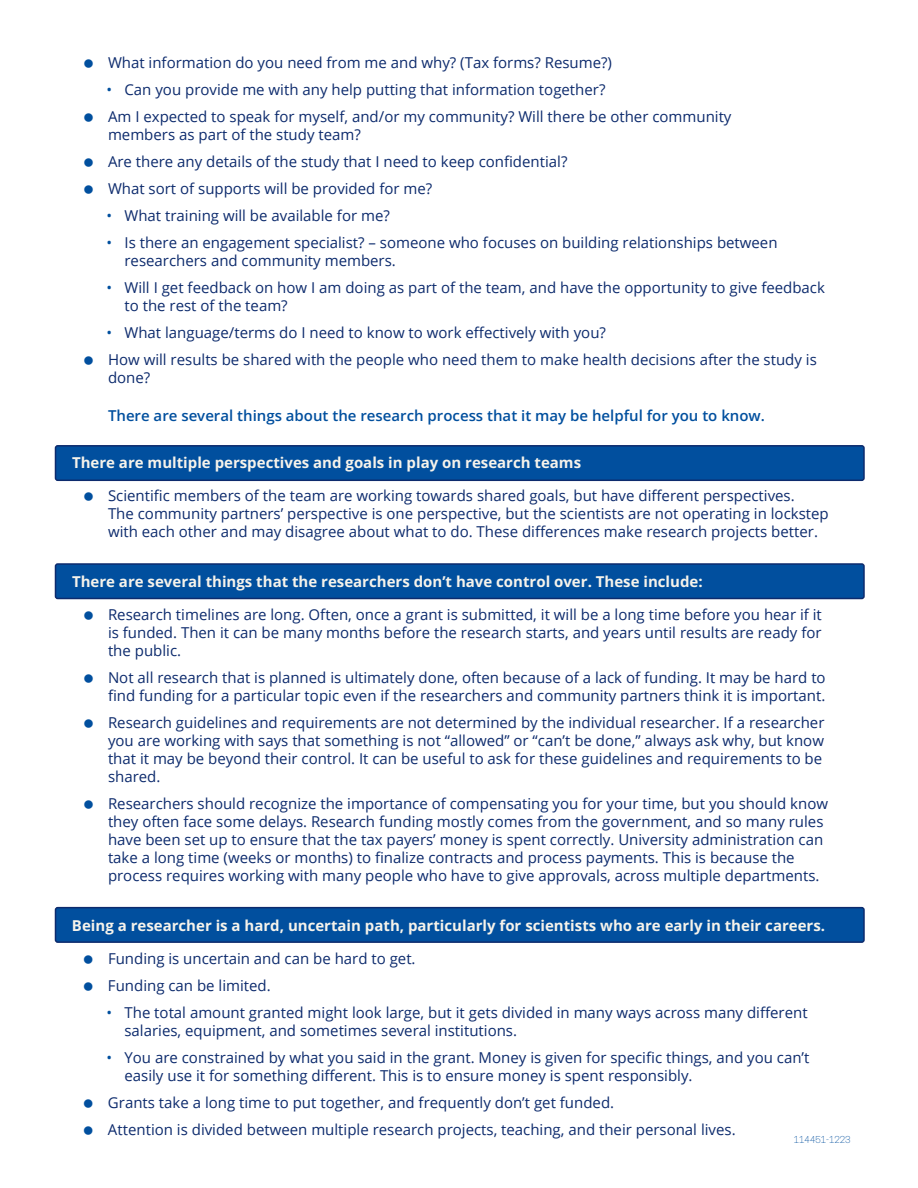
<style>
.page{position:relative;width:918px;height:1188px;background:#fff}
.page>*{position:absolute;margin:0;border:0;box-sizing:border-box;transform-origin:0 0}
.t1{font:15px/18px "Open Sans";color:#0d2b6d}
.t2{font:700 15px "Open Sans";color:#f6f3eb}
.t3{font:600 15px "Open Sans";color:#014f9e}
.t4{font:300 9px "Cooper Hewitt";color:#014f9e}
.s1{color:#014f9e}
</style>
<div class="page">
<div style="left:56px;top:446px;width:808px;height:34px;background:#014f9e;border-radius:2px"></div>
<div style="left:55px;top:445px;width:810px;height:36px;border:2px solid #0d2b6d;border-radius:2px"></div>
<div style="left:56px;top:564px;width:808px;height:34px;background:#014f9e;border-radius:2px"></div>
<div style="left:55px;top:563px;width:810px;height:36px;border:2px solid #0d2b6d;border-radius:2px"></div>
<div style="left:56px;top:908px;width:808px;height:34px;background:#014f9e;border-radius:2px"></div>
<div style="left:55px;top:907px;width:810px;height:36px;border:2px solid #0d2b6d;border-radius:2px"></div>
<p class="t1" style="left:108px;top:54px;width:506px">What information do you need from me and why? (Tax forms? Resume?)</p>
<p class="t1" style="left:106px;top:81px;width:500px"><span class="s1">•</span> Can you provide me with any help putting that information together?</p>
<p class="t1" style="left:108px;top:108px;width:625px">Am I expected to speak for myself, and/or my community? Will there be other community members as part of the study team?</p>
<p class="t1" style="left:108px;top:153px;width:461px">Are there any details of the study that I need to keep confidential?</p>
<p class="t1" style="left:108px;top:180px;width:326px">What sort of supports will be provided for me?</p>
<p class="t1" style="left:106px;top:207px;width:285px"><span class="s1">•</span> What training will be available for me?</p>
<p class="t1" style="left:124px;top:234px;width:655px;text-indent:-18px"><span class="s1">•</span> Is there an engagement specialist? – someone who focuses on building relationships between researchers and community members.</p>
<p class="t1" style="left:124px;top:279px;width:702px;text-indent:-18px"><span class="s1">•</span> Will I get feedback on how I am doing as part of the team, and have the opportunity to give feedback to the rest of the team?</p>
<p class="t1" style="left:106px;top:324px;width:501px"><span class="s1">•</span> What language/terms do I need to know to work effectively with you?</p>
<p class="t1" style="left:108px;top:351px;width:710px">How will results be shared with the people who need them to make health decisions after the study is done?</p>
<p class="t3" style="left:108px;top:406px;width:658px">There are several things about the research process that it may be helpful for you to know.</p>
<h2 class="t2" style="left:72px;top:452px;width:511px">There are multiple perspectives and goals in play on research teams</h2>
<p class="t1" style="left:108px;top:486px;width:722px">Scientific members of the team are working towards shared goals, but have different perspectives.<br>The community partners’ perspective is one perspective, but the scientists are not operating in lockstep with each other and may disagree about what to do. These differences make research projects better.</p>
<h2 class="t2" style="left:72px;top:571px;width:632px">There are several things that the researchers don’t have control over. These include:</h2>
<p class="t1" style="left:108px;top:605px;width:715px;text-align:justify">Research timelines are long. Often, once a grant is submitted, it will be a long time before you hear if it is funded. Then it can be many months before the research starts, and years until results are ready for the public.</p>
<p class="t1" style="left:108px;top:668px;width:719px">Not all research that is planned is ultimately done, often because of a lack of funding. It may be hard to find funding for a particular topic even if the researchers and community partners think it is important.</p>
<p class="t1" style="left:108px;top:713px;width:718px">Research guidelines and requirements are not determined by the individual researcher. If a researcher you are working with says that something is not “allowed” or “can’t be done,” always ask why, but know that it may be beyond their control. It can be useful to ask for these guidelines and requirements to be shared.</p>
<p class="t1" style="left:108px;top:794px;width:722px">Researchers should recognize the importance of compensating you for your time, but you should know they often face some delays. Research funding mostly comes from the government, and so many rules have been set up to ensure that the tax payers’ money is spent correctly. University administration can take a long time (weeks or months) to finalize contracts and process payments. This is because the process requires working with many people who have to give approvals, across multiple departments.</p>
<h2 class="t2" style="left:72px;top:915px;width:755px">Being a researcher is a hard, uncertain path, particularly for scientists who are early in their careers.</h2>
<p class="t1" style="left:108px;top:949px;width:309px">Funding is uncertain and can be hard to get.</p>
<p class="t1" style="left:108px;top:976px;width:164px">Funding can be limited.</p>
<p class="t1" style="left:124px;top:1003px;width:685px;text-indent:-18px"><span class="s1">•</span> The total amount granted might look large, but it gets divided in many ways across many different salaries, equipment, and sometimes several institutions.</p>
<p class="t1" style="left:124px;top:1048px;width:686px;text-indent:-18px"><span class="s1">•</span> You are constrained by what you said in the grant. Money is given for specific things, and you can’t easily use it for something different. This is to ensure money is spent responsibly.</p>
<p class="t1" style="left:108px;top:1093px;width:508px">Grants take a long time to put together, and frequently don’t get funded.</p>
<p class="t1" style="left:108px;top:1120px;width:629px">Attention is divided between multiple research projects, teaching, and their personal lives.</p>
<p class="t4" style="left:794px;top:1134px;width:58px">114451-1223</p>
</div>
